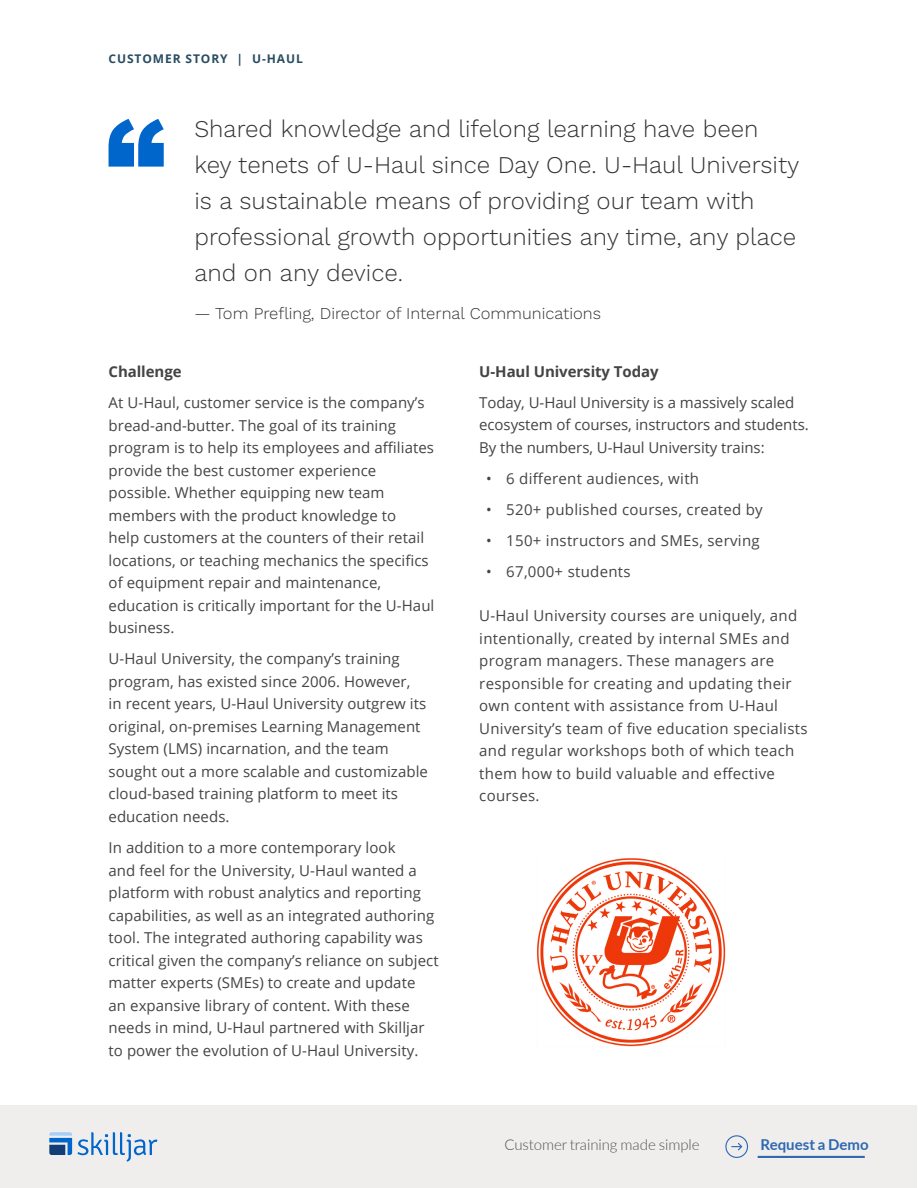
<style>
.page{position:relative;width:918px;height:1188px;background:#fff}
.page>*{position:absolute;margin:0;border:0;box-sizing:border-box;transform-origin:0 0}
.t1{font:300 24px/36px "Work Sans";color:#343433}
.t2{font:300 16.5px "Work Sans";color:#343433}
.t3{font:15px/22.5px "Open Sans";letter-spacing:.005em;color:#444}
.t4{font:700 15px "Open Sans";letter-spacing:-.005em;color:#444}
.t5{font:300 15px "Lato";letter-spacing:-.005em;color:#555}
.t6{font:700 15px "Lato";color:#2d68b2}
.t7{font:700 12px "Open Sans";letter-spacing:.075em;color:#294c62}
</style>
<div class="page">
<svg style="left:109px;top:119px;width:55px;height:48px"></svg>
<div style="left:1px;top:1105px;width:916px;height:83px;background:#efeeed"></div>
<svg style="left:78px;top:1132px;width:79px;height:30px"></svg>
<svg style="left:49px;top:1132px;width:23px;height:23px"></svg>
<hr style="left:758px;top:1156px;width:107px;height:2px;background:#2d68b2">
<svg style="left:725px;top:1135px;width:23px;height:23px"></svg>
<img style="left:536px;top:858px;width:189px;height:189px">
<p class="t7" style="left:109px;top:50px;width:196px">CUSTOMER STORY | U-HAUL</p>
<h1 class="t1" style="left:194px;top:112px;width:606px">Shared knowledge and lifelong learning have been key tenets of U-Haul since Day One. U-Haul University is a sustainable means of providing our team with professional growth opportunities any time, any place and on any device.</h1>
<p class="t2" style="left:194px;top:303px;width:408px">— Tom Prefling, Director of Internal Communications</p>
<p class="t4" style="left:109px;top:361px;width:75px">Challenge</p>
<p class="t3" style="left:109px;top:391px;width:327px">At U-Haul, customer service is the company’s bread-and-butter. The goal of its training program is to help its employees and affiliates provide the best customer experience possible. Whether equipping new team members with the product knowledge to<br>help customers at the counters of their retail locations, or teaching mechanics the specifics of equipment repair and maintenance, education is critically important for the U-Haul business.</p>
<p class="t3" style="left:109px;top:647px;width:321px">U-Haul University, the company’s training program, has existed since 2006. However,<br>in recent years, U-Haul University outgrew its original, on-premises Learning Management System (LMS) incarnation, and the team sought out a more scalable and customizable cloud-based training platform to meet its education needs.</p>
<p class="t3" style="left:109px;top:836px;width:332px">In addition to a more contemporary look<br>and feel for the University, U-Haul wanted a platform with robust analytics and reporting capabilities, as well as an integrated authoring tool. The integrated authoring capability was critical given the company’s reliance on subject matter experts (SMEs) to create and update<br>an expansive library of content. With these needs in mind, U-Haul partnered with Skilljar to power the evolution of U-Haul University.</p>
<p class="t4" style="left:479px;top:360px;width:181px">U-Haul University Today</p>
<p class="t3" style="left:479px;top:391px;width:331px">Today, U-Haul University is a massively scaled ecosystem of courses, instructors and students.<br>By the numbers, U-Haul University trains:</p>
<p class="t3" style="left:486px;top:467px;width:215px">• 6 different audiences, with</p>
<p class="t3" style="left:486px;top:498px;width:278px">• 520+ published courses, created by</p>
<p class="t3" style="left:486px;top:529px;width:275px">• 150+ instructors and SMEs, serving</p>
<p class="t3" style="left:486px;top:560px;width:146px">• 67,000+ students</p>
<p class="t3" style="left:479px;top:604px;width:330px">U-Haul University courses are uniquely, and intentionally, created by internal SMEs and program managers. These managers are responsible for creating and updating their own content with assistance from U-Haul University’s team of five education specialists and regular workshops both of which teach them how to build valuable and effective courses.</p>
<p class="t5" style="left:504px;top:1134px;width:197px">Customer training made simple</p>
<p class="t6" style="left:761px;top:1134px;width:110px">Request a Demo</p>
</div>
